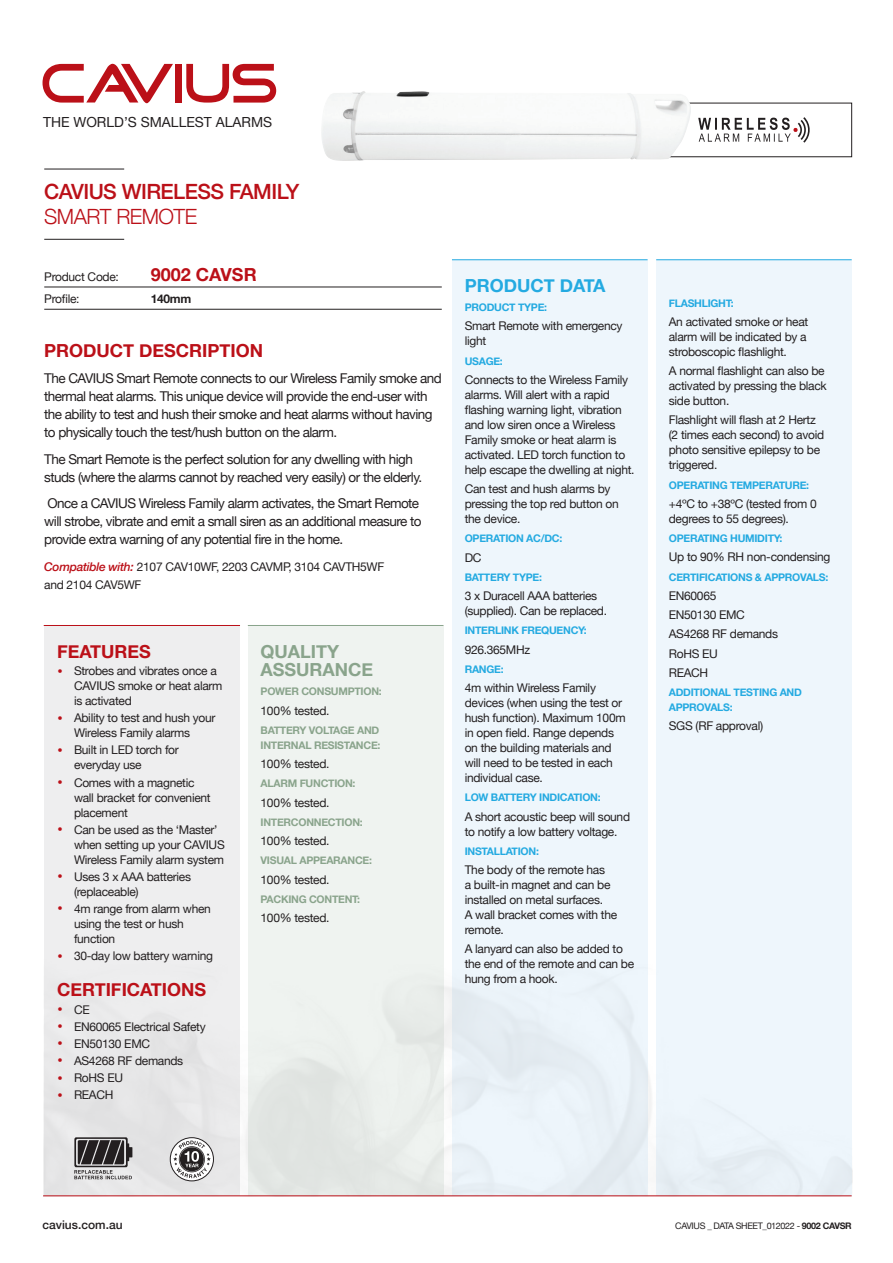
<style>
.page{position:relative;width:893px;height:1263px;background:#fff}
.page>*{position:absolute;margin:0;border:0;box-sizing:border-box;transform-origin:0 0}
.t1{font:500 21px/25.5px "Helvetica Neue";letter-spacing:-.025em;color:#bb1018}
.t2{font:700 18px "Helvetica Neue";color:#bb1018}
.t3{font:700 18px/18px "Helvetica Neue";color:#8aa48c}
.t4{font:700 18px "Helvetica Neue";color:#24aae1}
.t5{font:13.95px "Helvetica Neue";color:#231f20}
.t6{font:13.5px/18px "Helvetica Neue";letter-spacing:-.04em;color:#231f20}
.t7{font:12px/15px "Helvetica Neue";letter-spacing:-.025em;color:#231f20}
.t8{font:500 12px "Helvetica Neue";color:#231f20}
.t9{font:700 12px "Helvetica Neue";letter-spacing:-.025em;color:#231f20}
.t10{font:700 10.5px/15px "Helvetica Neue";letter-spacing:-.025em;color:#24aae1}
.t11{font:700 10.5px/15px "Helvetica Neue";letter-spacing:-.025em;color:#8aa48c}
.t12{font:9px "Helvetica Neue";letter-spacing:-.04em;color:#231f20}
.s1{font-weight:300}
.s2{font-weight:500;font-style:italic;color:#bb1018}
.s3{font-size:16.5px;color:#bb1018}
.s4{font-weight:700}
</style>
<div class="page">
<svg style="left:43px;top:64px;width:130px;height:39px"></svg>
<div style="left:175px;top:64px;width:7px;height:39px;background:#bb1018"></div>
<svg style="left:186px;top:64px;width:90px;height:39px"></svg>
<img style="left:239px;top:928px;width:614px;height:267px">
<div style="left:44px;top:625px;width:195px;height:571px;background:#eeeeef"></div>
<div style="left:248px;top:625px;width:195px;height:571px;background:#eff3f0"></div>
<div style="left:452px;top:259px;width:196px;height:937px;background:#eef6fc"></div>
<div style="left:656px;top:259px;width:196px;height:937px;background:#eef6fc"></div>
<hr style="left:44px;top:287px;width:398px;height:1px;background:#231f20">
<hr style="left:44px;top:309px;width:398px;height:1px;background:#231f20">
<hr style="left:44px;top:169px;width:80px;height:1px;background:#231f20">
<hr style="left:44px;top:239px;width:80px;height:1px;background:#231f20">
<svg style="left:170px;top:1138px;width:43px;height:43px"></svg>
<div style="left:170px;top:1137px;width:44px;height:44px;border:1px solid #231f20;border-radius:50%"></div>
<svg style="left:173px;top:1140px;width:38px;height:38px"></svg>
<hr style="left:44px;top:625px;width:196px;height:1px;background:#bb1018">
<hr style="left:248px;top:625px;width:195px;height:1px;background:#8aa48c">
<hr style="left:452px;top:259px;width:196px;height:1px;background:#24aae1">
<hr style="left:656px;top:259px;width:196px;height:1px;background:#24aae1">
<hr style="left:43px;top:1195px;width:809px;height:1px;background:#bb1018">
<svg style="left:692px;top:103px;width:160px;height:54px"></svg>
<img style="left:321px;top:91px;width:371px;height:70px">
<svg style="left:74px;top:1137px;width:58px;height:42px"></svg>
<p class="t5" style="left:43px;top:112px;width:231px">THE WORLD’S SMALLEST ALARMS</p>
<p class="t1" style="left:44px;top:177px;width:257px">CAVIUS WIRELESS FAMILY<br><span class="s1">SMART REMOTE</span></p>
<p class="t7" style="left:44px;top:270px;width:76px">Product Code:</p>
<p class="t2" style="left:151px;top:260px;width:107px">9002 CAVSR</p>
<p class="t7" style="left:44px;top:292px;width:37px">Profile:</p>
<p class="t9" style="left:151px;top:290px;width:42px">140mm</p>
<p class="t2" style="left:44px;top:336px;width:221px">PRODUCT DESCRIPTION</p>
<p class="t6" style="left:44px;top:370px;width:399px">The CAVIUS Smart Remote connects to our Wireless Family smoke and thermal heat alarms. This unique device will provide the end-user with the ability to test and hush their smoke and heat alarms without having to physically touch the test/hush button on the alarm.</p>
<p class="t6" style="left:44px;top:451px;width:380px">The Smart Remote is the perfect solution for any dwelling with high studs (where the alarms cannot by reached very easily) or the elderly.</p>
<p class="t6" style="left:44px;top:495px;width:379px">Once a CAVIUS Wireless Family alarm activates, the Smart Remote will strobe, vibrate and emit a small siren as an additional measure to provide extra warning of any potential fire in the home.</p>
<p class="t7" style="left:44px;top:558px;width:342px;line-height:18px"><span class="s2">Compatible with:</span> 2107 CAV10WF, 2203 CAVMP, 3104 CAVTH5WF and 2104 CAV5WF</p>
<p class="t2" style="left:57px;top:637px;width:95px">FEATURES</p>
<p class="t7" style="left:74px;top:664px;width:150px;text-indent:-17px"><span class="s3">•</span> Strobes and vibrates once a<br>CAVIUS smoke or heat alarm is activated</p>
<p class="t7" style="left:74px;top:711px;width:143px;text-indent:-17px"><span class="s3">•</span> Ability to test and hush your<br>Wireless Family alarms</p>
<p class="t7" style="left:74px;top:743px;width:106px;text-indent:-17px"><span class="s3">•</span> Built in LED torch for everyday use</p>
<p class="t7" style="left:74px;top:775px;width:138px;text-indent:-17px"><span class="s3">•</span> Comes with a magnetic wall bracket for convenient placement</p>
<p class="t7" style="left:74px;top:823px;width:152px;text-indent:-17px"><span class="s3">•</span> Can be used as the ‘Master’ when setting up your CAVIUS<br>Wireless Family alarm system</p>
<p class="t7" style="left:74px;top:870px;width:119px;text-indent:-17px"><span class="s3">•</span> Uses 3 x AAA batteries (replaceable)</p>
<p class="t7" style="left:74px;top:902px;width:138px;text-indent:-17px"><span class="s3">•</span> 4m range from alarm when using the test or hush function</p>
<p class="t7" style="left:57px;top:949px;width:157px"><span class="s3">•</span> 30-day low battery warning</p>
<p class="t2" style="left:57px;top:976px;width:151px">CERTIFICATIONS</p>
<p class="t7" style="left:57px;top:1002px;width:34px"><span class="s3">•</span> CE</p>
<p class="t7" style="left:57px;top:1020px;width:150px"><span class="s3">•</span> EN60065 Electrical Safety</p>
<p class="t7" style="left:57px;top:1037px;width:95px"><span class="s3">•</span> EN50130 EMC</p>
<p class="t7" style="left:57px;top:1054px;width:128px"><span class="s3">•</span> AS4268 RF demands</p>
<p class="t7" style="left:57px;top:1071px;width:68px"><span class="s3">•</span> RoHS EU</p>
<p class="t7" style="left:57px;top:1088px;width:58px"><span class="s3">•</span> REACH</p>
<p class="t3" style="left:261px;top:643px;width:114px">QUALITY<br>ASSURANCE</p>
<p class="t11" style="left:261px;top:684px;width:123px">POWER CONSUMPTION:</p>
<p class="t7" style="left:261px;top:703px;width:70px">100% tested.</p>
<p class="t11" style="left:261px;top:723px;width:121px">BATTERY VOLTAGE AND<br>INTERNAL RESISTANCE:</p>
<p class="t7" style="left:261px;top:757px;width:70px">100% tested.</p>
<p class="t11" style="left:261px;top:776px;width:96px">ALARM FUNCTION:</p>
<p class="t7" style="left:261px;top:795px;width:70px">100% tested.</p>
<p class="t11" style="left:261px;top:815px;width:104px">INTERCONNECTION:</p>
<p class="t7" style="left:261px;top:834px;width:70px">100% tested.</p>
<p class="t11" style="left:261px;top:853px;width:113px">VISUAL APPEARANCE:</p>
<p class="t7" style="left:261px;top:872px;width:70px">100% tested.</p>
<p class="t11" style="left:261px;top:892px;width:101px">PACKING CONTENT:</p>
<p class="t7" style="left:261px;top:911px;width:70px">100% tested.</p>
<p class="t4" style="left:465px;top:271px;width:142px">PRODUCT DATA</p>
<p class="t10" style="left:465px;top:300px;width:84px">PRODUCT TYPE:</p>
<p class="t7" style="left:465px;top:319px;width:159px">Smart Remote with emergency light</p>
<p class="t10" style="left:465px;top:354px;width:40px">USAGE:</p>
<p class="t7" style="left:465px;top:373px;width:171px">Connects to the Wireless Family alarms. Will alert with a rapid flashing warning light, vibration and low siren once a Wireless<br>Family smoke or heat alarm is activated. LED torch function to help escape the dwelling at night.</p>
<p class="t7" style="left:465px;top:482px;width:156px">Can test and hush alarms by pressing the top red button on the device.</p>
<p class="t10" style="left:465px;top:531px;width:99px">OPERATION AC/DC:</p>
<p class="t7" style="left:465px;top:550px;width:18px">DC</p>
<p class="t10" style="left:465px;top:570px;width:79px">BATTERY TYPE:</p>
<p class="t7" style="left:465px;top:589px;width:144px">3 x Duracell AAA batteries (supplied). Can be replaced.</p>
<p class="t10" style="left:465px;top:623px;width:124px">INTERLINK FREQUENCY:</p>
<p class="t7" style="left:465px;top:642px;width:67px">926.365MHz</p>
<p class="t10" style="left:465px;top:662px;width:40px">RANGE:</p>
<p class="t7" style="left:465px;top:681px;width:162px">4m within Wireless Family devices (when using the test or hush function). Maximum 100m in open field. Range depends on the building materials and will need to be tested in each individual case.</p>
<p class="t10" style="left:465px;top:790px;width:137px">LOW BATTERY INDICATION:</p>
<p class="t7" style="left:465px;top:809px;width:167px">A short acoustic beep will sound to notify a low battery voltage.</p>
<p class="t10" style="left:465px;top:844px;width:76px">INSTALLATION:</p>
<p class="t7" style="left:465px;top:863px;width:154px">The body of the remote has<br>a built-in magnet and can be installed on metal surfaces.<br>A wall bracket comes with the remote.</p>
<p class="t7" style="left:465px;top:942px;width:171px">A lanyard can also be added to the end of the remote and can be hung from a hook.</p>
<p class="t10" style="left:669px;top:296px;width:66px">FLASHLIGHT:</p>
<p class="t7" style="left:669px;top:315px;width:141px">An activated smoke or heat alarm will be indicated by a stroboscopic flashlight.</p>
<p class="t7" style="left:669px;top:364px;width:159px">A normal flashlight can also be activated by pressing the black side button.</p>
<p class="t7" style="left:669px;top:413px;width:157px">Flashlight will flash at 2 Hertz (2 times each second) to avoid photo sensitive epilepsy to be triggered.</p>
<p class="t10" style="left:669px;top:478px;width:142px">OPERATING TEMPERATURE:</p>
<p class="t7" style="left:669px;top:497px;width:150px">+4ºC to +38ºC (tested from 0 degrees to 55 degrees).</p>
<p class="t10" style="left:669px;top:531px;width:115px">OPERATING HUMIDITY:</p>
<p class="t7" style="left:669px;top:550px;width:163px">Up to 90% RH non-condensing</p>
<p class="t10" style="left:669px;top:570px;width:161px">CERTIFICATIONS &amp; APPROVALS:</p>
<p class="t7" style="left:669px;top:589px;width:49px">EN60065</p>
<p class="t7" style="left:669px;top:608px;width:78px">EN50130 EMC</p>
<p class="t7" style="left:669px;top:627px;width:111px">AS4268 RF demands</p>
<p class="t7" style="left:669px;top:646px;width:51px">RoHS EU</p>
<p class="t7" style="left:669px;top:666px;width:41px">REACH</p>
<p class="t10" style="left:669px;top:685px;width:135px">ADDITIONAL TESTING AND<br>APPROVALS:</p>
<p class="t7" style="left:669px;top:719px;width:96px">SGS (RF approval)</p>
<p class="t8" style="left:43px;top:1215px;width:82px">cavius.com.au</p>
<p class="t12" style="left:675px;top:1219px;width:178px">CAVIUS _ DATA SHEET_012022 - <span class="s4">9002 CAVSR</span></p>
</div>
